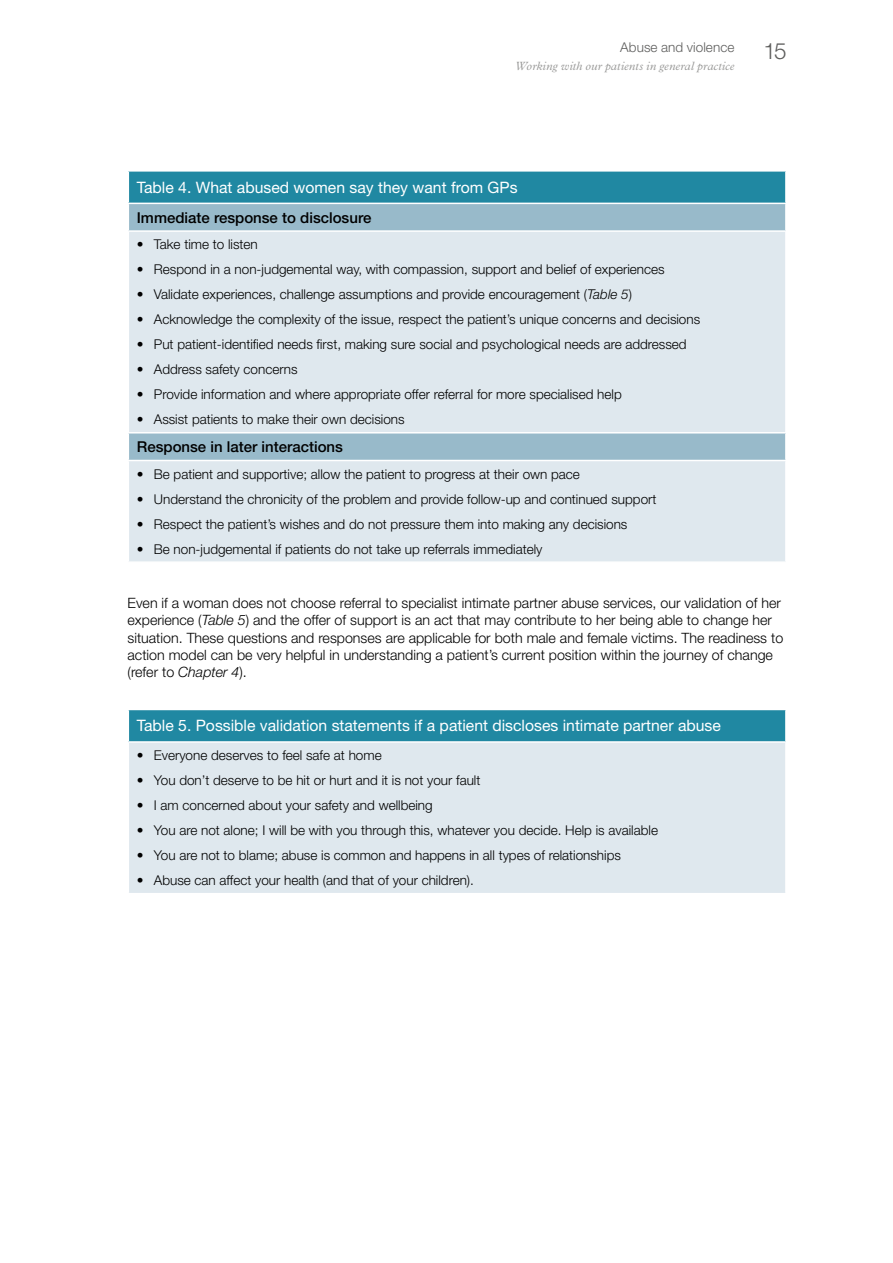
<style>
.page{position:relative;width:893px;height:1263px;background:#fff}
.page>*{position:absolute;margin:0;border:0;box-sizing:border-box;transform-origin:0 0}
.t1{font:300 22.5px "Helvetica Neue LT Std";color:#5e5e5d}
.t2{font:15.75px "Helvetica Neue LT Std";color:#fff}
.t3{font:500 15px "Helvetica Neue LT Std";color:#000}
.t4{font:300 14.25px/17.2px "Helvetica Neue LT Std";color:#000}
.t5{font:300 13.5px "Helvetica Neue LT Std";color:#000}
.t6{font:300 13.5px "Helvetica Neue LT Std";letter-spacing:.005em;color:#5e5e5d}
.t7{font:italic 300 12px "Plantin MT Std";letter-spacing:.01em;color:#959594}
.s1{font-style:italic}
</style>
<div class="page">
<div style="left:128px;top:171px;width:658px;height:32px;background:#2088a2"></div>
<div style="left:129px;top:204px;width:656px;height:26px;background:#98baca"></div>
<svg style="left:129px;top:232px;width:656px;height:329px;background:#d9e4eb"></svg>
<hr style="left:785px;top:172px;width:2px;height:31px;background:#fff">
<hr style="left:128px;top:170px;width:659px;height:2px;background:#fff">
<hr style="left:128px;top:172px;width:1px;height:31px;background:#fff">
<hr style="left:128px;top:432px;width:659px;height:1px;background:#fff">
<hr style="left:128px;top:460px;width:659px;height:1px;background:#fff">
<div style="left:128px;top:709px;width:658px;height:33px;background:#2088a2"></div>
<div style="left:128px;top:742px;width:658px;height:152px;background:#dfe8ee"></div>
<hr style="left:785px;top:710px;width:2px;height:31px;background:#fff">
<hr style="left:128px;top:709px;width:659px;height:1px;background:#fff">
<hr style="left:128px;top:710px;width:1px;height:31px;background:#fff">
<hr style="left:128px;top:741px;width:659px;height:2px;background:#fff">
<hr style="left:128px;top:743px;width:1px;height:150px;background:#fff">
<hr style="left:785px;top:743px;width:2px;height:150px;background:#fff">
<hr style="left:128px;top:893px;width:659px;height:1px;background:#fff">
<p class="t6" style="left:620px;top:39px;width:116px">Abuse and violence</p>
<p class="t7" style="left:515px;top:59px;width:221px">Working with our patients in general practice</p>
<h1 class="t1" style="left:763px;top:37px;width:25px">15</h1>
<p class="t2" style="left:137px;top:178px;width:382px">Table 4. What abused women say they want from GPs</p>
<p class="t3" style="left:137px;top:208px;width:236px">Immediate response to disclosure</p>
<p class="t5" style="left:137px;top:236px;width:123px">• Take time to listen</p>
<p class="t5" style="left:137px;top:261px;width:529px">• Respond in a non-judgemental way, with compassion, support and belief of experiences</p>
<p class="t5" style="left:137px;top:286px;width:497px">• Validate experiences, challenge assumptions and provide encouragement (<span class="s1">Table 5</span>)</p>
<p class="t5" style="left:137px;top:311px;width:565px">• Acknowledge the complexity of the issue, respect the patient’s unique concerns and decisions</p>
<p class="t5" style="left:137px;top:336px;width:551px">• Put patient-identified needs first, making sure social and psychological needs are addressed</p>
<p class="t5" style="left:137px;top:361px;width:162px">• Address safety concerns</p>
<p class="t5" style="left:137px;top:386px;width:486px">• Provide information and where appropriate offer referral for more specialised help</p>
<p class="t5" style="left:137px;top:411px;width:269px">• Assist patients to make their own decisions</p>
<p class="t3" style="left:137px;top:438px;width:208px">Response in later interactions</p>
<p class="t5" style="left:137px;top:466px;width:445px">• Be patient and supportive; allow the patient to progress at their own pace</p>
<p class="t5" style="left:137px;top:491px;width:521px">• Understand the chronicity of the problem and provide follow-up and continued support</p>
<p class="t5" style="left:137px;top:516px;width:492px">• Respect the patient’s wishes and do not pressure them into making any decisions</p>
<p class="t5" style="left:137px;top:541px;width:407px">• Be non-judgemental if patients do not take up referrals immediately</p>
<p class="t4" style="left:128px;top:594px;width:657px">Even if a woman does not choose referral to specialist intimate partner abuse services, our validation of her experience (<span class="s1">Table 5</span>) and the offer of support is an act that may contribute to her being able to change her situation. These questions and responses are applicable for both male and female victims. The readiness to action model can be very helpful in understanding a patient’s current position within the journey of change (refer to <span class="s1">Chapter 4</span>).</p>
<p class="t2" style="left:137px;top:716px;width:586px">Table 5. Possible validation statements if a patient discloses intimate partner abuse</p>
<p class="t5" style="left:137px;top:747px;width:246px">• Everyone deserves to feel safe at home</p>
<p class="t5" style="left:137px;top:772px;width:345px">• You don’t deserve to be hit or hurt and it is not your fault</p>
<p class="t5" style="left:137px;top:797px;width:297px">• I am concerned about your safety and wellbeing</p>
<p class="t5" style="left:137px;top:822px;width:523px">• You are not alone; I will be with you through this, whatever you decide. Help is available</p>
<p class="t5" style="left:137px;top:847px;width:486px">• You are not to blame; abuse is common and happens in all types of relationships</p>
<p class="t5" style="left:137px;top:872px;width:339px">• Abuse can affect your health (and that of your children).</p>
</div>
